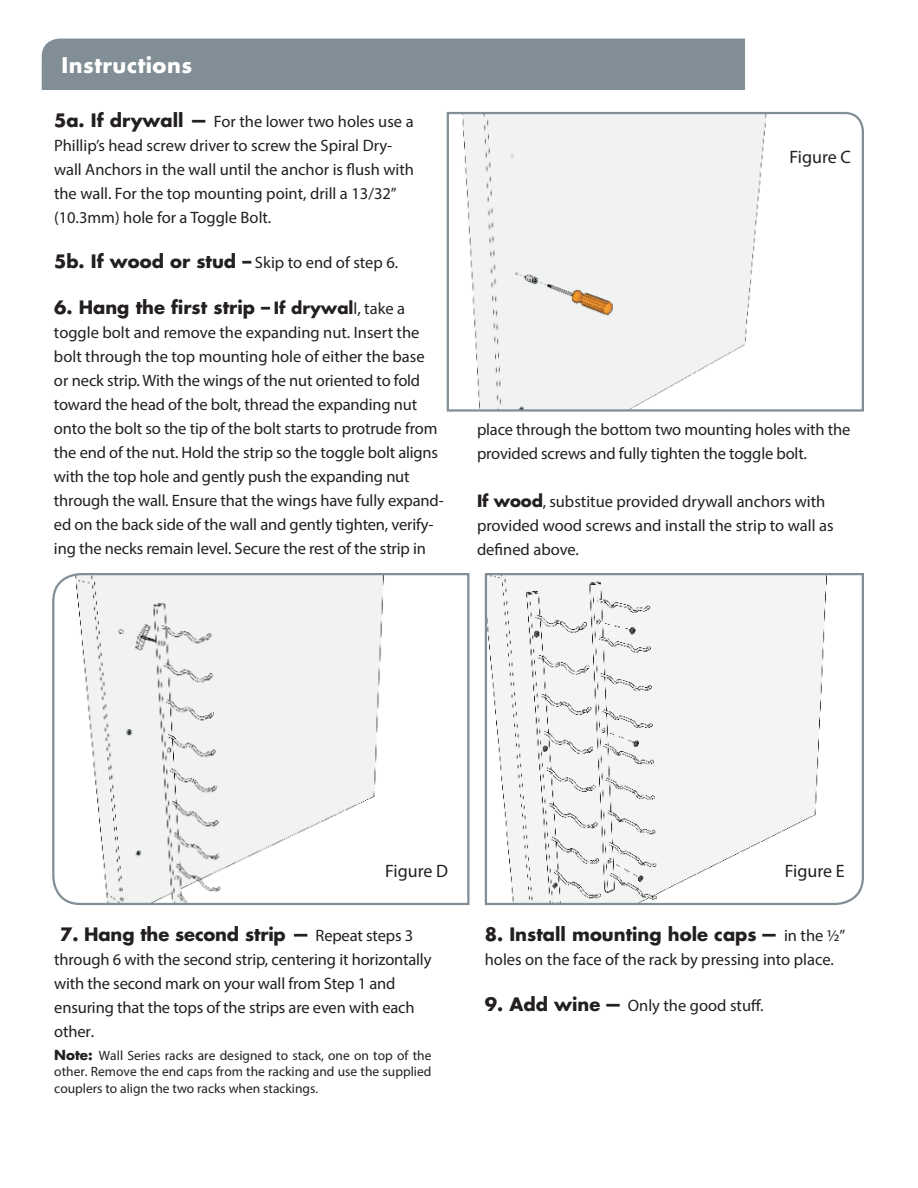
<style>
.page{position:relative;width:918px;height:1188px;background:#fff}
.page>*{position:absolute;margin:0;border:0;box-sizing:border-box;transform-origin:0 0}
.t1{font:700 21px "Futura Std";letter-spacing:.025em;color:#fff}
.t2{font:700 18px "Futura Std";color:#231f20}
.t3{font:18px "Myriad Pro";color:#231f20}
.t4{font:16.5px/24px "Myriad Pro";letter-spacing:-.01em;color:#231f20}
.t5{font:13.5px/16.2px "Myriad Pro";color:#231f20;text-align:justify}
.s1{font-family:"Futura Std";font-weight:700;font-size:18px}
.s2{font-size:16.5px}
.s3{font-family:"Myriad Pro";font-weight:400;font-size:16.5px}
.s4{font-family:"Futura Std";font-weight:700}
</style>
<div class="page">
<div style="left:42px;top:39px;width:703px;height:51px;background:#818e96"></div>
<svg style="left:446px;top:111px;width:418px;height:301px"></svg>
<svg style="left:52px;top:573px;width:418px;height:333px"></svg>
<svg style="left:484px;top:573px;width:380px;height:333px"></svg>
<p class="t1" style="left:62px;top:51px;width:132px">Instructions</p>
<p class="t4" style="left:54px;top:109px;width:362px"><span class="s1">5a. If drywall —</span> For the lower two holes use a Phillip’s head screw driver to screw the Spiral Dry&shy;wall Anchors in the wall until the anchor is flush with the wall. For the top mounting point, drill a 13/32” (10.3mm) hole for a Toggle Bolt.</p>
<p class="t4" style="left:54px;top:251px;width:346px"><span class="s1">5b. If wood or stud –</span> Skip to end of step 6.</p>
<p class="t2" style="left:54px;top:295px;width:353px">6. Hang the first strip – <span class="s2">If drywal</span><span class="s3">l, take a</span></p>
<p class="t4" style="left:54px;top:320px;width:391px">toggle bolt and remove the expanding nut. Insert the bolt through the top mounting hole of either the base<br>or neck strip. With the wings of the nut oriented to fold toward the head of the bolt, thread the expanding nut onto the bolt so the tip of the bolt starts to protrude from the end of the nut. Hold the strip so the toggle bolt aligns with the top hole and gently push the expanding nut through the wall. Ensure that the wings have fully expand&shy;ed on the back side of the wall and gently tighten, verify&shy;ing the necks remain level. Secure the rest of the strip in</p>
<p class="t3" style="left:790px;top:146px;width:63px">Figure C</p>
<p class="t4" style="left:477px;top:417px;width:375px">place through the bottom two mounting holes with the provided screws and fully tighten the toggle bolt.</p>
<p class="t4" style="left:477px;top:489px;width:358px"><span class="s4">If wood</span>, substitue provided drywall anchors with provided wood screws and install the strip to wall as defined above.</p>
<p class="t3" style="left:385px;top:859px;width:65px">Figure D</p>
<p class="t3" style="left:785px;top:859px;width:61px">Figure E</p>
<p class="t2" style="left:60px;top:922px;width:354px">7. Hang the second strip — <span class="s3">Repeat steps 3</span></p>
<p class="t4" style="left:54px;top:947px;width:379px">through 6 with the second strip, centering it horizontally with the second mark on your wall from Step 1 and ensuring that the tops of the strips are even with each other.</p>
<p class="t5" style="left:54px;top:1047px;width:379px"><span class="s4">Note:</span> Wall Series racks are designed to stack, one on top of the other. Remove the end caps from the racking and use the supplied couplers to align the two racks when stackings.</p>
<p class="t2" style="left:485px;top:922px;width:362px">8. Install mounting hole caps — <span class="s3">in the ½”</span></p>
<p class="t4" style="left:485px;top:947px;width:351px">holes on the face of the rack by pressing into place.</p>
<p class="t4" style="left:485px;top:993px;width:280px"><span class="s1">9. Add wine —</span> Only the good stuff.</p>
</div>
